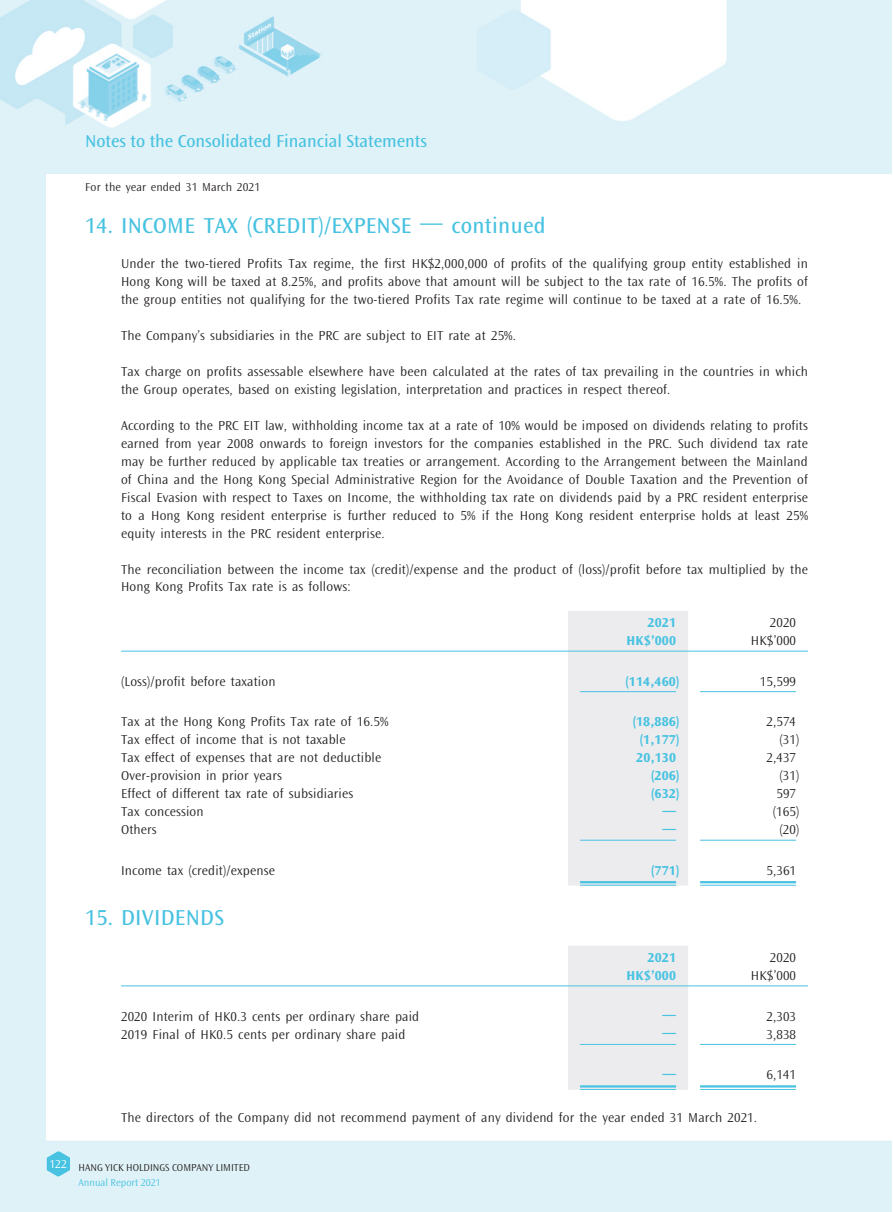
<style>
.page{position:relative;width:893px;height:1212px;background:#fff}
.page>*{position:absolute;margin:0;border:0;box-sizing:border-box;transform-origin:0 0}
._03_H1{font:22.5px "Ocean Sans Std";letter-spacing:.01em;color:#47c2e1}
.t1{font:18px "Ocean Sans Std";color:#47c2e1}
._01_Body_Text{font:300 13.5px/18px "Ocean Sans Std";letter-spacing:.01em;color:#231f20;text-align:justify}
._15_Table_Stub{font:300 13.5px "Ocean Sans Std";letter-spacing:.01em;color:#231f20}
._01_Body_Text-2{font:700 13.5px "Ocean Sans Std";letter-spacing:.015em;color:#47c2e1}
.t2{font:300 12px "Ocean Sans Std";letter-spacing:.01em;color:#231f20}
.t3{font:300 12px "Ocean Sans Std";color:#fff}
.t4{font:300 10.5px "Ocean Sans Std";color:#231f20}
.t5{font:300 10.5px "Ocean Sans Std";color:#47c2e1}
</style>
<div class="page">
<img style="left:0;top:0;width:892px;height:1212px">
<div style="left:47px;top:174px;width:846px;height:966px;background:#fff"></div>
<svg style="left:47px;top:1151px;width:23px;height:25px"></svg>
<div style="left:568px;top:611px;width:120px;height:274px;background:#ececee"></div>
<hr style="left:121px;top:651px;width:447px;height:1px;background:#47c2e1">
<hr style="left:568px;top:651px;width:120px;height:1px;background:#47c2e1">
<hr style="left:688px;top:651px;width:120px;height:1px;background:#47c2e1">
<hr style="left:580px;top:691px;width:96px;height:1px;background:#47c2e1">
<hr style="left:700px;top:691px;width:96px;height:1px;background:#47c2e1">
<hr style="left:580px;top:840px;width:96px;height:1px;background:#47c2e1">
<hr style="left:700px;top:840px;width:96px;height:1px;background:#47c2e1">
<hr style="left:580px;top:881px;width:96px;height:2px;background:#47c2e1">
<hr style="left:580px;top:885px;width:96px;height:1px;background:#47c2e1">
<hr style="left:700px;top:881px;width:96px;height:2px;background:#47c2e1">
<hr style="left:700px;top:885px;width:96px;height:1px;background:#47c2e1">
<div style="left:568px;top:946px;width:120px;height:144px;background:#ececee"></div>
<hr style="left:121px;top:985px;width:447px;height:1px;background:#47c2e1">
<hr style="left:568px;top:985px;width:120px;height:1px;background:#47c2e1">
<hr style="left:688px;top:985px;width:120px;height:1px;background:#47c2e1">
<hr style="left:580px;top:1044px;width:96px;height:1px;background:#47c2e1">
<hr style="left:700px;top:1044px;width:96px;height:1px;background:#47c2e1">
<hr style="left:580px;top:1085px;width:96px;height:2px;background:#47c2e1">
<hr style="left:580px;top:1089px;width:96px;height:1px;background:#47c2e1">
<hr style="left:700px;top:1085px;width:96px;height:2px;background:#47c2e1">
<hr style="left:700px;top:1089px;width:96px;height:1px;background:#47c2e1">
<h2 class="t1" style="left:85px;top:131px;width:343px">Notes to the Consolidated Financial Statements</h2>
<p class="t2" style="left:85px;top:180px;width:177px">For the year ended 31 March 2021</p>
<p class="_03_H1" style="left:85px;top:213px;width:462px">14. INCOME TAX (CREDIT)/EXPENSE — continued</p>
<p class="_01_Body_Text" style="left:121px;top:255px;width:688px">Under the two-tiered Profits Tax regime, the first HK$2,000,000 of profits of the qualifying group entity established in Hong Kong will be taxed at 8.25%, and profits above that amount will be subject to the tax rate of 16.5%. The profits of the group entities not qualifying for the two-tiered Profits Tax rate regime will continue to be taxed at a rate of 16.5%.</p>
<p class="_01_Body_Text" style="left:121px;top:327px;width:396px">The Company’s subsidiaries in the PRC are subject to EIT rate at 25%.</p>
<p class="_01_Body_Text" style="left:121px;top:363px;width:688px">Tax charge on profits assessable elsewhere have been calculated at the rates of tax prevailing in the countries in which the Group operates, based on existing legislation, interpretation and practices in respect thereof.</p>
<p class="_01_Body_Text" style="left:121px;top:417px;width:688px">According to the PRC EIT law, withholding income tax at a rate of 10% would be imposed on dividends relating to profits earned from year 2008 onwards to foreign investors for the companies established in the PRC. Such dividend tax rate may be further reduced by applicable tax treaties or arrangement. According to the Arrangement between the Mainland of China and the Hong Kong Special Administrative Region for the Avoidance of Double Taxation and the Prevention of Fiscal Evasion with respect to Taxes on Income, the withholding tax rate on dividends paid by a PRC resident enterprise to a Hong Kong resident enterprise is further reduced to 5% if the Hong Kong resident enterprise holds at least 25% equity interests in the PRC resident enterprise.</p>
<p class="_01_Body_Text" style="left:121px;top:561px;width:688px;line-height:17.2px">The reconciliation between the income tax (credit)/expense and the product of (loss)/profit before tax multiplied by the<br>Hong Kong Profits Tax rate is as follows:</p>
<p class="_01_Body_Text-2" style="left:647px;top:615px;width:30px">2021</p>
<p class="_01_Body_Text" style="left:770px;top:614px;width:28px">2020</p>
<p class="_01_Body_Text-2" style="left:627px;top:633px;width:51px">HK$’000</p>
<p class="_01_Body_Text" style="left:751px;top:632px;width:47px">HK$’000</p>
<p class="_15_Table_Stub" style="left:121px;top:674px;width:156px">(Loss)/profit before taxation</p>
<p class="_01_Body_Text-2" style="left:625px;top:674px;width:55px">(114,460)</p>
<p class="_01_Body_Text" style="left:760px;top:672px;width:38px">15,599</p>
<p class="_15_Table_Stub" style="left:121px;top:714px;width:269px">Tax at the Hong Kong Profits Tax rate of 16.5%</p>
<p class="_01_Body_Text-2" style="left:633px;top:714px;width:48px">(18,886)</p>
<p class="_01_Body_Text" style="left:766px;top:713px;width:31px">2,574</p>
<p class="_15_Table_Stub" style="left:121px;top:732px;width:226px">Tax effect of income that is not taxable</p>
<p class="_01_Body_Text-2" style="left:640px;top:732px;width:41px">(1,177)</p>
<p class="_01_Body_Text" style="left:779px;top:731px;width:21px">(31)</p>
<p class="_15_Table_Stub" style="left:121px;top:750px;width:262px">Tax effect of expenses that are not deductible</p>
<p class="_01_Body_Text-2" style="left:636px;top:750px;width:41px">20,130</p>
<p class="_01_Body_Text" style="left:766px;top:749px;width:31px">2,437</p>
<p class="_15_Table_Stub" style="left:121px;top:768px;width:162px">Over-provision in prior years</p>
<p class="_01_Body_Text-2" style="left:651px;top:768px;width:30px">(206)</p>
<p class="_01_Body_Text" style="left:779px;top:767px;width:21px">(31)</p>
<p class="_15_Table_Stub" style="left:121px;top:786px;width:234px">Effect of different tax rate of subsidiaries</p>
<p class="_01_Body_Text-2" style="left:651px;top:786px;width:30px">(632)</p>
<p class="_01_Body_Text" style="left:776px;top:785px;width:21px">597</p>
<p class="_15_Table_Stub" style="left:121px;top:804px;width:84px">Tax concession</p>
<p class="_01_Body_Text-2" style="left:663px;top:803px;width:15px">—</p>
<p class="_01_Body_Text" style="left:773px;top:803px;width:28px">(165)</p>
<p class="_15_Table_Stub" style="left:121px;top:822px;width:37px">Others</p>
<p class="_01_Body_Text-2" style="left:663px;top:821px;width:15px">—</p>
<p class="_01_Body_Text" style="left:779px;top:821px;width:21px">(20)</p>
<p class="_15_Table_Stub" style="left:121px;top:863px;width:155px">Income tax (credit)/expense</p>
<p class="_01_Body_Text-2" style="left:651px;top:863px;width:30px">(771)</p>
<p class="_01_Body_Text" style="left:766px;top:861px;width:31px">5,361</p>
<p class="_03_H1" style="left:85px;top:905px;width:140px">15. DIVIDENDS</p>
<p class="_01_Body_Text-2" style="left:647px;top:950px;width:30px">2021</p>
<p class="_01_Body_Text" style="left:770px;top:949px;width:28px">2020</p>
<p class="_01_Body_Text-2" style="left:627px;top:968px;width:51px">HK$’000</p>
<p class="_01_Body_Text" style="left:751px;top:967px;width:47px">HK$’000</p>
<p class="_15_Table_Stub" style="left:121px;top:1008px;width:300px">2020 Interim of HK0.3 cents per ordinary share paid</p>
<p class="_01_Body_Text-2" style="left:663px;top:1007px;width:15px">—</p>
<p class="_01_Body_Text" style="left:766px;top:1007px;width:31px">2,303</p>
<p class="_15_Table_Stub" style="left:121px;top:1026px;width:286px">2019 Final of HK0.5 cents per ordinary share paid</p>
<p class="_01_Body_Text-2" style="left:663px;top:1025px;width:15px">—</p>
<p class="_01_Body_Text" style="left:766px;top:1025px;width:31px">3,838</p>
<p class="_01_Body_Text-2" style="left:663px;top:1066px;width:15px">—</p>
<p class="_01_Body_Text" style="left:766px;top:1066px;width:31px">6,141</p>
<p class="_01_Body_Text" style="left:121px;top:1109px;width:638px">The directors of the Company did not recommend payment of any dividend for the year ended 31 March 2021.</p>
<p class="t3" style="left:50px;top:1157px;width:19px">122</p>
<p class="t4" style="left:79px;top:1162px;width:173px">HANG YICK HOLDINGS COMPANY LIMITED</p>
<p class="t5" style="left:79px;top:1177px;width:84px">Annual Report 2021</p>
</div>
